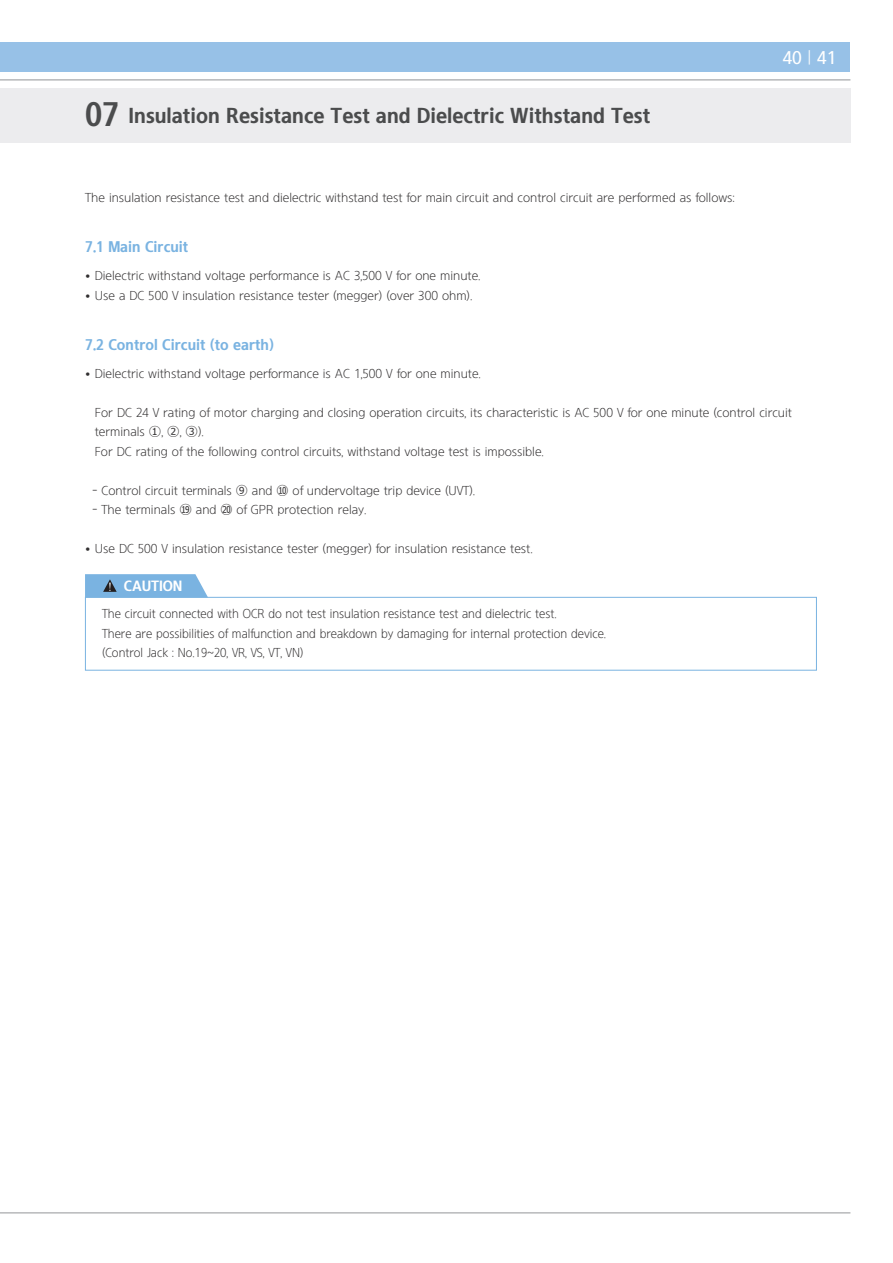
<style>
.page{position:relative;width:893px;height:1263px;background:#fff}
.page>*{position:absolute;margin:0;border:0;box-sizing:border-box;transform-origin:0 0}
.øµπÆ_ﬂ{font:21px "Hyundai HI Bold OTF";color:#4b4c4d;scale:.95 1}
.t1{font:18px "Hyundai HI Medium OTF";color:#fff}
.øµπÆ_ﬂ-2{font:15px "Hyundai HI Bold OTF";color:#7ab3e1;scale:.95 1}
.øµπÆ_ﬂ-3{font:14.4px "Hyundai HI Bold OTF";letter-spacing:-.01em;color:#fff;scale:.95 1}
.t2{font:12.75px/19.5px "Hyundai HI Light OTF";color:#312f30}
.t3{font:12.75px "Hyundai HI Light OTF";color:#312f30;scale:.93 1}
.s1{font-size:33px}
.s2{font-family:"Hyundai HI Light OTF"}
.s3{font-family:"Malgun Gothic"}
.s4{font-family:"Meiryo"}
</style>
<div class="page">
<div style="left:0;top:43px;width:850px;height:29px;background:#97c1e7"></div>
<hr style="left:0;top:1212px;width:850px;height:1px;background:#939598">
<hr style="left:0;top:80px;width:850px;height:1px;background:#939598">
<div style="left:0;top:88px;width:850px;height:54px;background:#ececee"></div>
<svg style="left:85px;top:574px;width:123px;height:23px;background:#7fb3dd"></svg>
<div style="left:85px;top:597px;width:732px;height:73px;border:1px solid #7ab3e1"></div>
<p class="øµπÆ_ﬂ" style="left:85px;top:103px;width:597px"><span class="s1">07</span> Insulation Resistance Test and Dielectric Withstand Test</p>
<p class="t1" style="left:783px;top:47px;width:55px">40 <span class="s2">|</span> 41</p>
<p class="t2" style="left:85px;top:188px;width:651px">The insulation resistance test and dielectric withstand test for main circuit and control circuit are performed as follows:</p>
<p class="øµπÆ_ﬂ-2" style="left:85px;top:237px;width:110px">7.1 Main Circuit</p>
<p class="t2" style="left:85px;top:266px;width:397px"><span class="s3">•</span> Dielectric withstand voltage performance is AC 3,500 V for one minute.</p>
<p class="t2" style="left:85px;top:285px;width:389px"><span class="s3">•</span> Use a DC 500 V insulation resistance tester (megger) (over 300 ohm).</p>
<p class="øµπÆ_ﬂ-2" style="left:85px;top:335px;width:201px">7.2 Control Circuit (to earth)</p>
<p class="t2" style="left:85px;top:363px;width:397px"><span class="s3">•</span> Dielectric withstand voltage performance is AC 1,500 V for one minute.</p>
<p class="t2" style="left:95px;top:402px;width:699px">For DC 24 V rating of motor charging and closing operation circuits, its characteristic is AC 500 V for one minute (control circuit terminals <span class="s4">①</span>, <span class="s4">②</span>, <span class="s4">③</span>).<br>For DC rating of the following control circuits, withstand voltage test is impossible.</p>
<p class="t2" style="left:93px;top:480px;width:384px">- Control circuit terminals <span class="s4">⑨</span> and <span class="s4">⑩</span> of undervoltage trip device (UVT).</p>
<p class="t2" style="left:93px;top:500px;width:275px">- The terminals <span class="s4">⑲</span> and <span class="s4">⑳</span> of GPR protection relay.</p>
<p class="t2" style="left:85px;top:539px;width:449px"><span class="s3">•</span> Use DC 500 V insulation resistance tester (megger) for insulation resistance test.</p>
<p class="øµπÆ_ﬂ-3" style="left:124px;top:577px;width:63px">CAUTION</p>
<p class="t3" style="left:102px;top:606px;width:490px">The circuit connected with OCR do not test insulation resistance test and dielectric test.</p>
<p class="t3" style="left:102px;top:626px;width:543px">There are possibilities of malfunction and breakdown by damaging for internal protection device.</p>
<p class="t3" style="left:102px;top:645px;width:218px">(Control Jack : No.19~20, VR, VS, VT, VN)</p>
</div>
